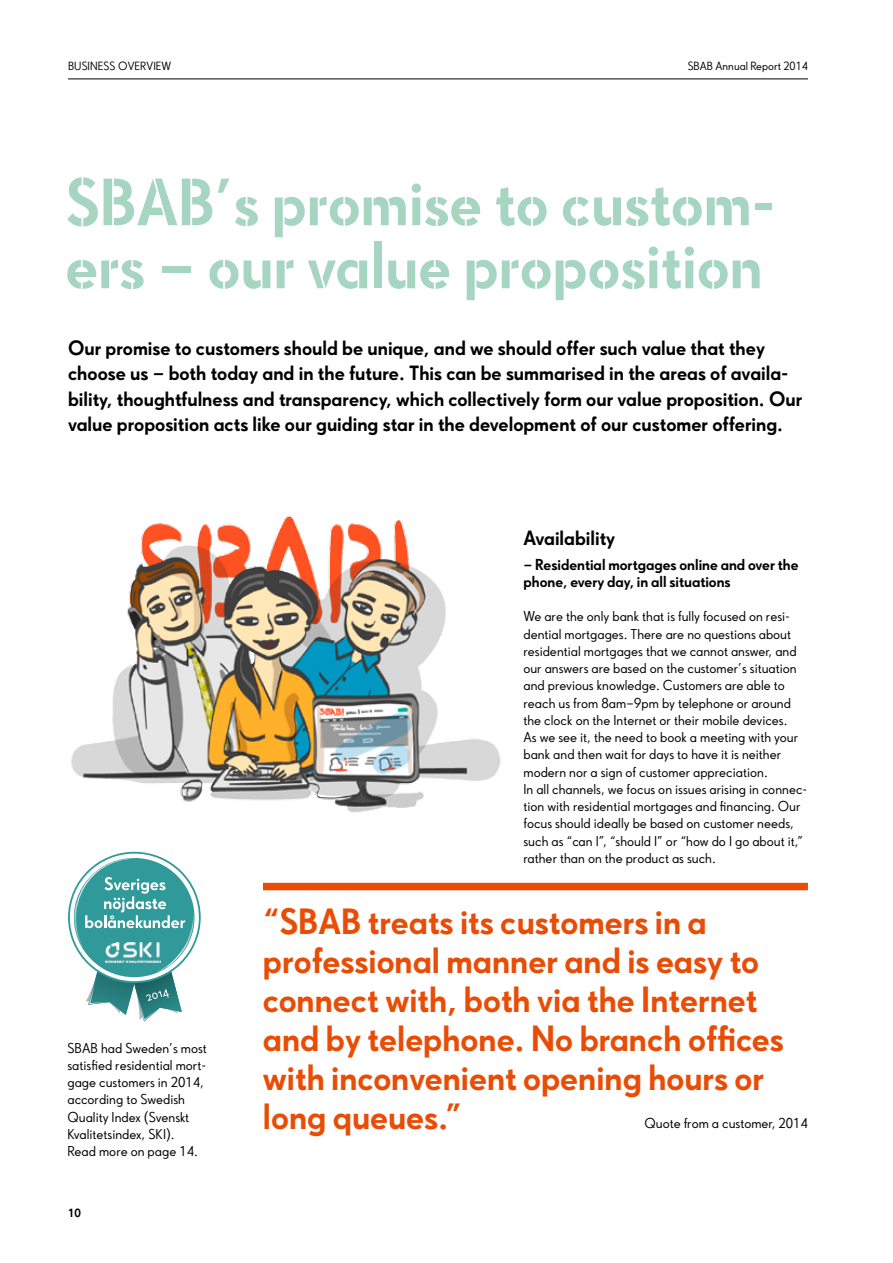
<style>
.page{position:relative;width:893px;height:1263px;background:#fff}
.page>*{position:absolute;margin:0;border:0;box-sizing:border-box;transform-origin:0 0}
.t1{font:700 63px/63px "SBAB Stencil";color:#a6d5c2}
.t2{font:700 34.5px/39px "SBAB Sans";color:#e94c05}
.t3{font:700 19.5px/25.5px "SBAB Sans";color:#000}
.t4{font:700 15px/17.2px "SBAB Sans";color:#000}
.t5{font:13.5px/17.2px "SBAB Sans";color:#000}
.t6{font:11.25px "SBAB Sans";color:#000}
.t7{font:700 11.25px "SBAB Sans";color:#000}
</style>
<div class="page">
<hr style="left:68px;top:79px;width:740px;height:1px;background:#000">
<img style="left:71px;top:515px;width:435px;height:376px">
<div style="left:263px;top:883px;width:545px;height:7px;background:#e94c05"></div>
<svg style="left:68px;top:852px;width:133px;height:170px"></svg>
<img style="left:106px;top:942px;width:55px;height:20px">
<p class="t6" style="left:68px;top:59px;width:105px">BUSINESS OVERVIEW</p>
<p class="t6" style="left:688px;top:59px;width:122px">SBAB Annual Report 2014</p>
<p class="t1" style="left:65px;top:169px;width:712px">SBAB’s promise to custom&shy;ers – our value proposition</p>
<p class="t3" style="left:68px;top:334px;width:736px">Our promise to customers should be unique, and we should offer such value that they choose us – both today and in the future. This can be summarised in the areas of availa&shy;bility, thoughtfulness and transparency, which collectively form our value proposition. Our value proposition acts like our guiding star in the development of our customer offering.</p>
<p class="t5" style="left:67px;top:1039px;width:141px">SBAB had Sweden’s most satisfied residential mort&shy;gage customers in 2014, according to Swedish<br>Quality Index (Svenskt<br>Kvalitetsindex, SKI).<br>Read more on page 14.</p>
<p class="t7" style="left:68px;top:1205px;width:14px">10</p>
<p class="t3" style="left:523px;top:524px;width:93px">Availability</p>
<p class="t4" style="left:523px;top:555px;width:277px">– Residential mortgages online and over the phone, every day, in all situations</p>
<p class="t5" style="left:523px;top:607px;width:285px">We are the only bank that is fully focused on resi&shy;dential mortgages. There are no questions about residential mortgages that we cannot answer, and our answers are based on the customer’s situation and previous knowledge. Customers are able to reach us from 8am–9pm by telephone or around the clock on the Internet or their mobile devices.<br>As we see it, the need to book a meeting with your bank and then wait for days to have it is neither modern nor a sign of customer appreciation.<br>In all channels, we focus on issues arising in connec&shy;tion with residential mortgages and financing. Our focus should ideally be based on customer needs, such as “can I”, “should I” or “how do I go about it,” rather than on the product as such.</p>
<p class="t2" style="left:263px;top:901px;width:522px">“SBAB treats its customers in a professional manner and is easy to connect with, both via the Internet and by telephone. No branch offices with inconvenient opening hours or long queues.”</p>
<p class="t5" style="left:644px;top:1114px;width:165px">Quote from a customer, 2014</p>
</div>
